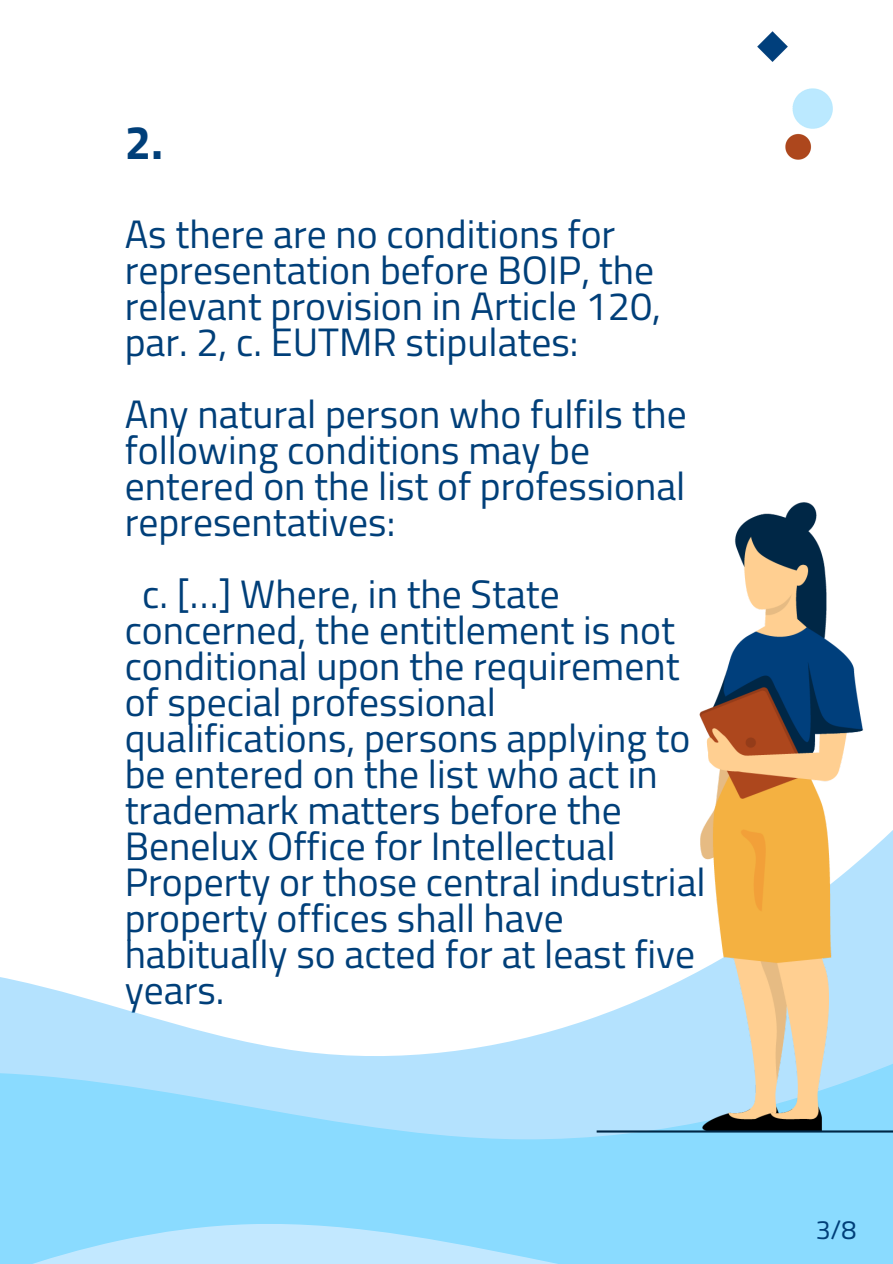
<style>
.page{position:relative;width:893px;height:1264px;background:#fff}
.page>*{position:absolute;margin:0;border:0;box-sizing:border-box;transform-origin:0 0}
.t1{font:700 47.25px "Titillium Web";color:#003f79}
.t2{font:39.6px/36px "Titillium Web";color:#003f79}
.t3{font:26.55px "Titillium Web";color:#003f79}
</style>
<div class="page">
<svg style="left:0;top:977px;width:892px;height:286px;fill:#8adbff"></svg>
<img style="left:476px;top:502px;width:416px;height:672px">
<img style="left:757px;top:31px;width:76px;height:129px">
<h2 class="t1" style="left:125px;top:105px;width:40px">2.</h2>
<h1 class="t2" style="left:125px;top:215px;width:538px">As there are no conditions for representation before BOIP, the relevant provision in Article 120, par. 2, c. EUTMR stipulates:</h1>
<p class="t2" style="left:125px;top:395px;width:563px">Any natural person who fulfils the following conditions may be entered on the list of professional representatives:</p>
<h2 class="t2" style="left:125px;top:575px;width:582px;text-indent:17px">c. […] Where, in the State concerned, the entitlement is not conditional upon the requirement of special professional qualifications, persons applying to be entered on the list who act in trademark matters before the<br>Benelux Office for Intellectual<br>Property or those central industrial property offices shall have habitually so acted for at least five years.</h2>
<p class="t3" style="left:815px;top:1208px;width:42px">3/8</p>
</div>
